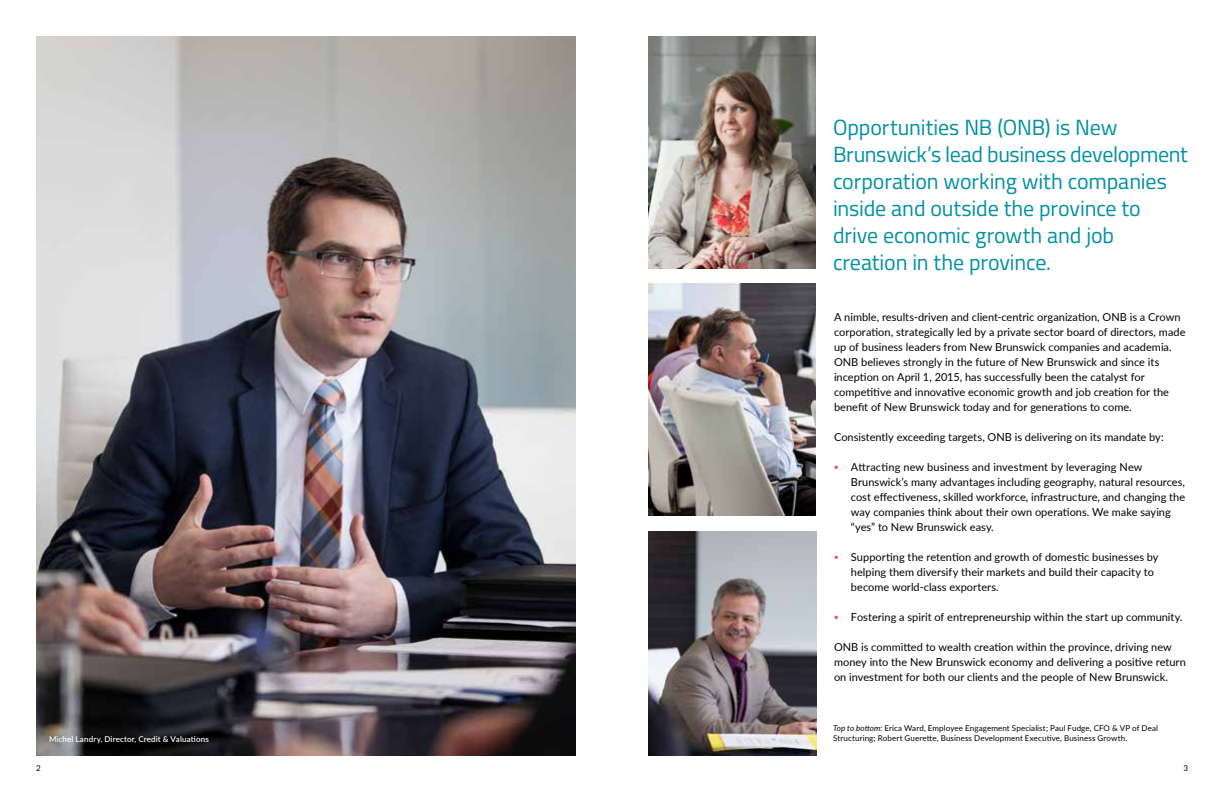
<style>
.page{position:relative;width:1224px;height:792px;background:#fff}
.page>*{position:absolute;margin:0;border:0;box-sizing:border-box;transform-origin:0 0}
.t1{font:22px/27px "Titillium Web";letter-spacing:-.005em;color:#0090a1}
.t2{font:11px/15px "Lato";color:#000}
.t3{font:8px "Lato";letter-spacing:.015em;color:#000}
.t4{font:600 8px "Lato";letter-spacing:.015em;color:#fff}
.s1{color:#f0533f}
.s2{font-style:italic}
</style>
<div class="page">
<img style="left:648px;top:531px;width:168px;height:225px">
<img style="left:648px;top:283px;width:168px;height:233px">
<img style="left:648px;top:36px;width:168px;height:233px">
<img style="left:36px;top:36px;width:540px;height:720px">
<h1 class="t1" style="left:833px;top:113px;width:357px">Opportunities NB (ONB) is New<br>Brunswick’s lead business development corporation working with companies inside and outside the province to drive economic growth and job creation in the province.</h1>
<p class="t2" style="left:834px;top:309px;width:353px">A nimble, results-driven and client-centric organization, ONB is a Crown corporation, strategically led by a private sector board of directors, made up of business leaders from New Brunswick companies and academia.<br>ONB believes strongly in the future of New Brunswick and since its inception on April 1, 2015, has successfully been the catalyst for competitive and innovative economic growth and job creation for the benefit of New Brunswick today and for generations to come.</p>
<p class="t2" style="left:834px;top:429px;width:331px">Consistently exceeding targets, ONB is delivering on its mandate by:</p>
<p class="t2" style="left:851px;top:459px;width:336px;text-indent:-17px"><span class="s1">▪</span> Attracting new business and investment by leveraging New Brunswick’s many advantages including geography, natural resources, cost effectiveness, skilled workforce, infrastructure, and changing the way companies think about their own operations. We make saying “yes” to New Brunswick easy.</p>
<p class="t2" style="left:851px;top:549px;width:309px;text-indent:-17px"><span class="s1">▪</span> Supporting the retention and growth of domestic businesses by helping them diversify their markets and build their capacity to become world-class exporters.</p>
<p class="t2" style="left:834px;top:609px;width:350px"><span class="s1">▪</span> Fostering a spirit of entrepreneurship within the start up community.</p>
<p class="t2" style="left:834px;top:639px;width:353px">ONB is committed to wealth creation within the province, driving new money into the New Brunswick economy and delivering a positive return on investment for both our clients and the people of New Brunswick.</p>
<p class="t3" style="left:833px;top:722px;width:327px"><span class="s2">Top to bottom:</span> Erica Ward, Employee Engagement Specialist; Paul Fudge, CFO &amp; VP of Deal</p>
<p class="t4" style="left:49px;top:733px;width:161px">Michel Landry, Director, Credit &amp; Valuations</p>
<p class="t3" style="left:833px;top:732px;width:296px">Structuring; Robert Guerette, Business Development Executive, Business Growth.</p>
<p class="t3" style="left:36px;top:763px;width:6px">2</p>
<p class="t3" style="left:1183px;top:763px;width:6px">3</p>
</div>
